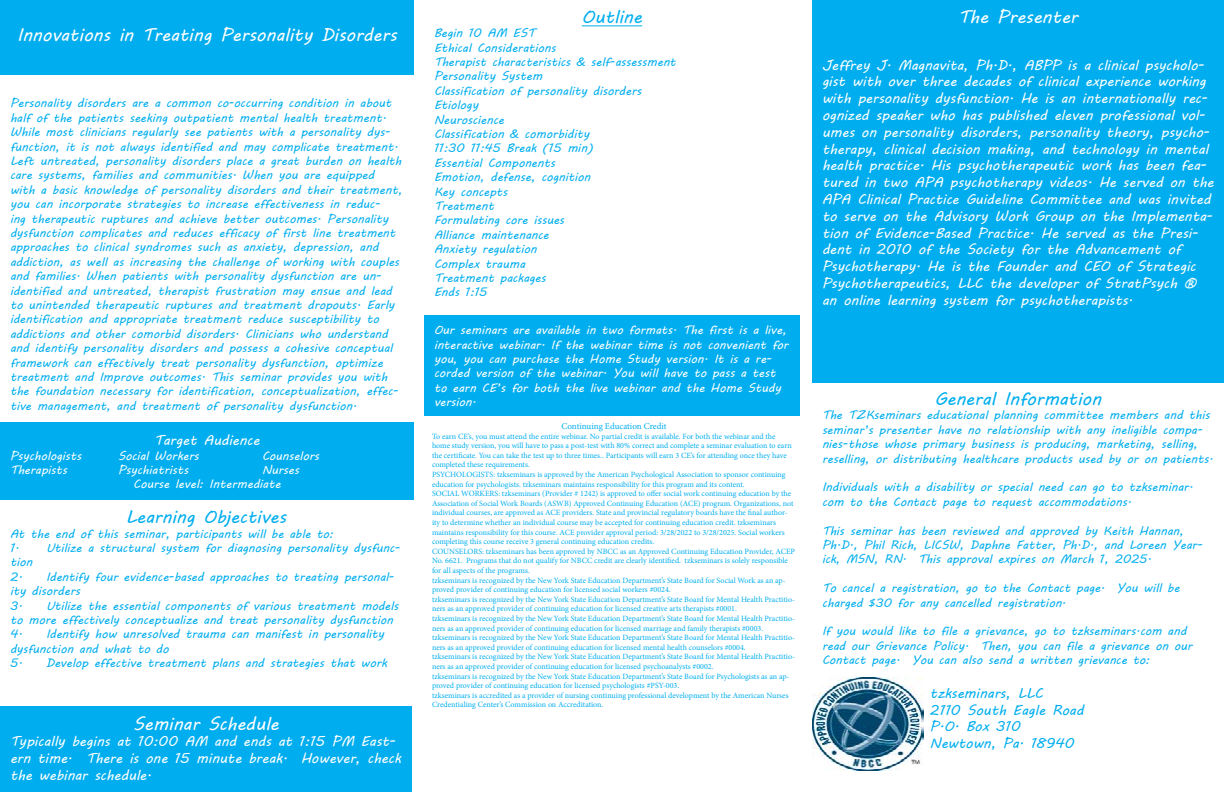
<style>
.page{position:relative;width:1224px;height:792px;background:#fff}
.page>*{position:absolute;margin:0;border:0;box-sizing:border-box;transform-origin:0 0}
.t1{font:18px "MV Boli";color:#fff}
.t2{font:18px "MV Boli";color:#00aeef}
.t3{font:14px/16.8px "MV Boli";color:#fff}
.t4{font:14px/16.8px "MV Boli";color:#00aeef}
.t5{font:12px/14.4px "MV Boli";color:#00aeef}
.t6{font:12px/14.4px "MV Boli";color:#fff}
.t7{font:9px "Minion Pro";color:#00aeef}
.t8{font:8px/9.6px "Minion Pro";color:#00aeef}
</style>
<div class="page">
<div style="left:0;top:0;width:414px;height:74px;background:#00aeef"></div>
<div style="left:0;top:422px;width:414px;height:78px;background:#00aeef"></div>
<div style="left:0;top:707px;width:412px;height:85px;background:#00aeef"></div>
<hr style="left:582px;top:25px;width:60px;height:1px;background:#00aeef">
<div style="left:812px;top:0;width:412px;height:382px;background:#00aeef"></div>
<div style="left:424px;top:316px;width:376px;height:100px;background:#00aeef"></div>
<img style="left:812px;top:677px;width:112px;height:94px">
<h1 class="t1" style="left:17px;top:23px;width:381px">Innovations in Treating Personality Disorders</h1>
<p class="t5" style="left:10px;top:96px;width:394px">Personality disorders are a common co-occurring condition in about half of the patients seeking outpatient mental health treatment.<br>While most clinicians regularly see patients with a personality dys&shy;function, it is not always identified and may complicate treatment.<br>Left untreated, personality disorders place a great burden on health care systems, families and communities. When you are equipped<br>with a basic knowledge of personality disorders and their treatment, you can incorporate strategies to increase effectiveness in reduc-<br>ing therapeutic ruptures and achieve better outcomes. Personality dysfunction complicates and reduces efficacy of first line treatment approaches to clinical syndromes such as anxiety, depression, and addiction, as well as increasing the challenge of working with couples and families. When patients with personality dysfunction are un&shy;identified and untreated, therapist frustration may ensue and lead to unintended therapeutic ruptures and treatment dropouts. Early identification and appropriate treatment reduce susceptibility to addictions and other comorbid disorders. Clinicians who understand and identify personality disorders and possess a cohesive conceptual framework can effectively treat personality dysfunction, optimize treatment and Improve outcomes. This seminar provides you with the foundation necessary for identification, conceptualization, effec&shy;tive management, and treatment of personality dysfunction.</p>
<p class="t3" style="left:154px;top:432px;width:107px">Target Audience</p>
<p class="t6" style="left:10px;top:448px;width:73px">Psychologists</p>
<p class="t6" style="left:118px;top:448px;width:82px">Social Workers</p>
<p class="t6" style="left:262px;top:448px;width:59px">Counselors</p>
<p class="t6" style="left:10px;top:462px;width:59px">Therapists</p>
<p class="t6" style="left:118px;top:462px;width:72px">Psychiatrists</p>
<p class="t6" style="left:133px;top:462px;width:167px;text-indent:129px">Nurses<br>Course level: Intermediate</p>
<h1 class="t2" style="left:126px;top:505px;width:162px">Learning Objectives</h1>
<p class="t5" style="left:10px;top:526px;width:325px">At the end of this seminar, participants will be able to:</p>
<p class="t5" style="left:10px;top:540px;width:392px">1. Utilize a structural system for diagnosing personality dysfunc&shy;tion</p>
<p class="t5" style="left:10px;top:569px;width:386px">2. Identify four evidence-based approaches to treating personal&shy;ity disorders</p>
<p class="t5" style="left:10px;top:598px;width:390px">3. Utilize the essential components of various treatment models to more effectively conceptualize and treat personality dysfunction</p>
<p class="t5" style="left:10px;top:627px;width:376px">4. Identify how unresolved trauma can manifest in personality dysfunction and what to do</p>
<p class="t5" style="left:10px;top:656px;width:379px">5. Develop effective treatment plans and strategies that work</p>
<h1 class="t1" style="left:133px;top:711px;width:147px">Seminar Schedule</h1>
<p class="t3" style="left:10px;top:733px;width:392px">Typically begins at 10:00 AM and ends at 1:15 PM East&shy;ern time. There is one 15 minute break. However, check the webinar schedule.</p>
<h1 class="t2" style="left:582px;top:4px;width:62px">Outline</h1>
<p class="t5" style="left:434px;top:26px;width:243px">Begin 10 AM EST<br>Ethical Considerations<br>Therapist characteristics &amp; self-assessment<br>Personality System<br>Classification of personality disorders<br>Etiology<br>Neuroscience<br>Classification &amp; comorbidity<br>11:30 11:45 Break (15 min)<br>Essential Components<br>Emotion, defense, cognition<br>Key concepts<br>Treatment<br>Formulating core issues<br>Alliance maintenance<br>Anxiety regulation<br>Complex trauma<br>Treatment packages<br>Ends 1:15</p>
<p class="t6" style="left:434px;top:323px;width:356px">Our seminars are available in two formats. The first is a live, interactive webinar. If the webinar time is not convenient for you, you can purchase the Home Study version. It is a re&shy;corded version of the webinar. You will have to pass a test to earn CE’s for both the live webinar and the Home Study version.</p>
<p class="t7" style="left:561px;top:420px;width:107px">Continuing Education Credit</p>
<p class="t8" style="left:432px;top:431px;width:365px">To earn CE’s, you must attend the entire webinar. No partial credit is available. For both the webinar and the home study version, you will have to pass a post-test with 80% correct and complete a seminar evaluation to earn the certificate. You can take the test up to three times.. Participants will earn 3 CE’s for attending once they have completed these requirements.<br>PSYCHOLOGISTS: tzkseminars is approved by the American Psychological Association to sponsor continuing education for psychologists. tzkseminars maintains responsibility for this program and its content.<br>SOCIAL WORKERS: tzkseminars (Provider # 1242) is approved to offer social work continuing education by the Association of Social Work Boards (ASWB) Approved Continuing Education (ACE) program. Organizations, not individual courses, are approved as ACE providers. State and provincial regulatory boards have the final author&shy;ity to determine whether an individual course may be accepted for continuing education credit. tzkseminars maintains responsibility for this course. ACE provider approval period: 3/28/2022 to 3/28/2025. Social workers completing this course receive 3 general continuing education credits.<br>COUNSELORS: tzkseminars has been approved by NBCC as an Approved Continuing Education Provider, ACEP No. 6621. Programs that do not qualify for NBCC credit are clearly identified. tzkseminars is solely responsible for all aspects of the programs.<br>tzkseminars is recognized by the New York State Education Department’s State Board for Social Work as an ap&shy;proved provider of continuing education for licensed social workers #0024.<br>tzkseminars is recognized by the New York State Education Department’s State Board for Mental Health Practitio&shy;ners as an approved provider of continuing education for licensed creative arts therapists #0001.<br>tzkseminars is recognized by the New York State Education Department’s State Board for Mental Health Practitio&shy;ners as an approved provider of continuing education for licensed marriage and family therapists #0003. tzkseminars is recognized by the New York State Education Department’s State Board for Mental Health Practitio&shy;ners as an approved provider of continuing education for licensed mental health counselors #0004.<br>tzkseminars is recognized by the New York State Education Department’s State Board for Mental Health Practitio&shy;ners as an approved provider of continuing education for licensed psychoanalysts #0002.<br>tzkseminars is recognized by the New York State Education Department’s State Board for Psychologists as an ap&shy;proved provider of continuing education for licensed psychologists #PSY-003.<br>tzkseminars is accredited as a provider of nursing continuing professional development by the American Nurses Credentialing Center’s Commission on Accreditation.</p>
<h1 class="t1" style="left:958px;top:4px;width:121px">The Presenter</h1>
<p class="t3" style="left:822px;top:56px;width:393px">Jeffrey J. Magnavita, Ph.D., ABPP is a clinical psycholo&shy;gist with over three decades of clinical experience working with personality dysfunction. He is an internationally rec&shy;ognized speaker who has published eleven professional vol&shy;umes on personality disorders, personality theory, psycho&shy;therapy, clinical decision making, and technology in mental health practice. His psychotherapeutic work has been fea&shy;tured in two APA psychotherapy videos. He served on the APA Clinical Practice Guideline Committee and was invited to serve on the Advisory Work Group on the Implementa&shy;tion of Evidence-Based Practice. He served as the Presi&shy;dent in 2010 of the Society for the Advancement of Psychotherapy. He is the Founder and CEO of Strategic Psychotherapeutics, LLC the developer of StratPsych ® an online learning system for psychotherapists.</p>
<h1 class="t2" style="left:935px;top:387px;width:168px">General Information</h1>
<p class="t5" style="left:822px;top:408px;width:393px">The TZKseminars educational planning committee members and this seminar’s presenter have no relationship with any ineligible compa&shy;nies-those whose primary business is producing, marketing, selling, reselling, or distributing healthcare products used by or on patients.</p>
<p class="t5" style="left:822px;top:480px;width:373px">Individuals with a disability or special need can go to tzkseminar. com to the Contact page to request accommodations.</p>
<p class="t5" style="left:822px;top:523px;width:382px">This seminar has been reviewed and approved by Keith Hannan,<br>Ph.D., Phil Rich, LICSW, Daphne Fatter, Ph.D., and Loreen Year&shy;ick, MSN, RN. This approval expires on March 1, 2025.</p>
<p class="t5" style="left:822px;top:581px;width:359px">To cancel a registration, go to the Contact page. You will be charged $30 for any cancelled registration.</p>
<p class="t5" style="left:822px;top:624px;width:372px">If you would like to file a grievance, go to tzkseminars.com and read our Grievance Policy. Then, you can file a grievance on our<br>Contact page. You can also send a written grievance to:</p>
<p class="t4" style="left:930px;top:684px;width:155px">tzkseminars, LLC<br>2110 South Eagle Road<br>P.O. Box 310<br>Newtown, Pa. 18940</p>
</div>
